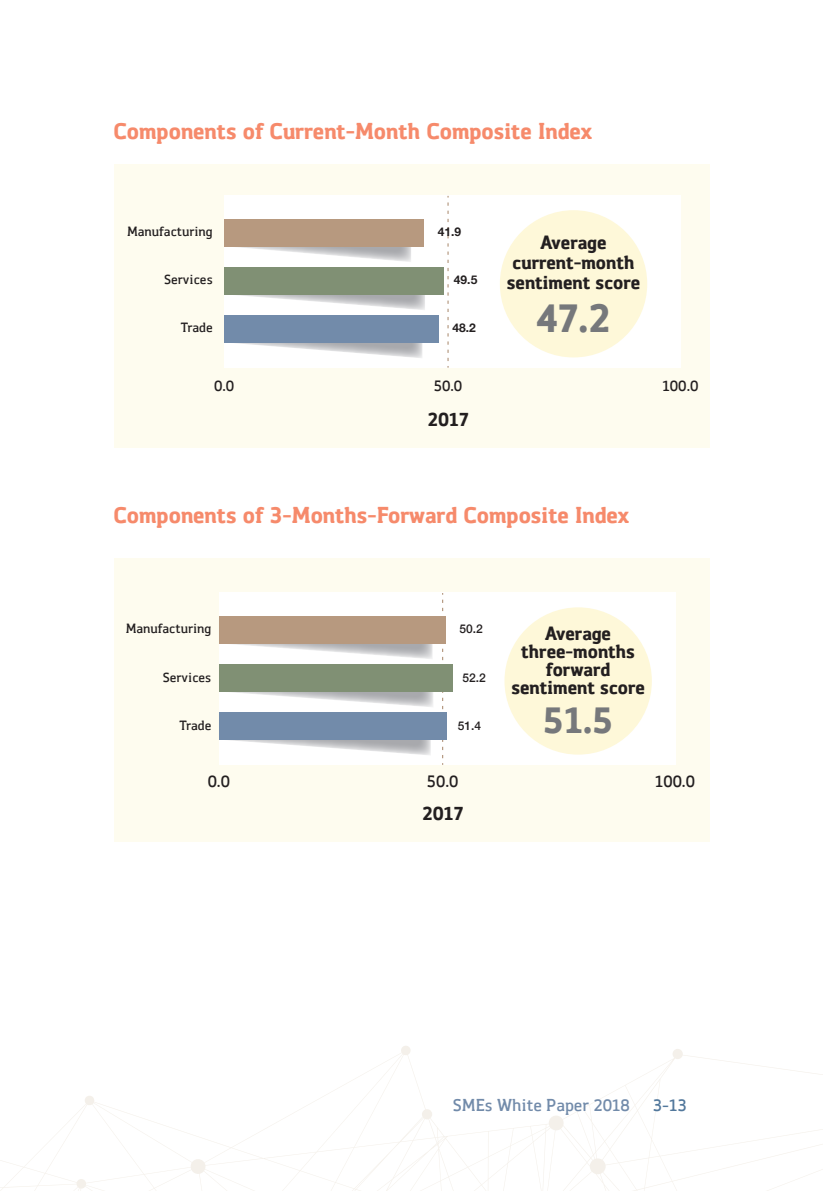
<style>
.page{position:relative;width:823px;height:1191px;background:#fff}
.page>*{position:absolute;margin:0;border:0;box-sizing:border-box;transform-origin:0 0}
.t1{font:700 42px "OSMEP";color:#76787b}
.t2{font:700 39px "OSMEP";color:#76787b}
.Subhead_2_pic{font:700 24px "OSMEP";color:#f68a6b}
.t3{font:700 20px/18px "OSMEP";color:#231f20;text-align:center}
.t4{font:18px "OSMEP";color:#728baa}
.t5{font:18px "OSMEP";color:#52789c}
.t6{font:17.6px "OSMEP";color:#231f20}
.t7{font:16px "OSMEP";color:#231f20}
.t8{font:14px "OSMEP";color:#231f20}
.t9{font:700 12px "Helvetica Neue";color:#231f20}
.t10{font:500 12px "Helvetica Neue";color:#231f20}
</style>
<div class="page">
<svg style="left:0;top:1046px;width:822px;height:145px"></svg>
<div style="left:113px;top:164px;width:596px;height:284px;background:#fefcef"></div>
<div style="left:224px;top:195px;width:456px;height:172px;background:#fff"></div>
<svg style="left:447px;top:196px;width:1px;height:172px"></svg>
<svg style="left:224px;top:219px;width:201px;height:139px"></svg>
<div style="left:224px;top:315px;width:214px;height:27px;background:#728baa"></div>
<div style="left:224px;top:267px;width:220px;height:27px;background:#809074"></div>
<div style="left:224px;top:219px;width:199px;height:27px;background:#b7997f"></div>
<div style="left:499px;top:210px;width:147px;height:147px;background:#fef8d9;border-radius:50%"></div>
<div style="left:113px;top:558px;width:596px;height:284px;background:#fefcef"></div>
<div style="left:219px;top:592px;width:455px;height:172px;background:#fff"></div>
<svg style="left:442px;top:593px;width:1px;height:172px"></svg>
<svg style="left:219px;top:643px;width:214px;height:112px"></svg>
<div style="left:219px;top:712px;width:227px;height:27px;background:#728baa"></div>
<div style="left:219px;top:664px;width:233px;height:27px;background:#809074"></div>
<div style="left:219px;top:616px;width:226px;height:27px;background:#b7997f"></div>
<div style="left:504px;top:607px;width:147px;height:147px;background:#fef8d9;border-radius:50%"></div>
<p class="Subhead_2_pic" style="left:113px;top:115px;width:480px">Components of Current-Month Composite Index</p>
<p class="t8" style="left:127px;top:222px;width:87px">Manufacturing</p>
<p class="t8" style="left:164px;top:270px;width:50px">Services</p>
<p class="t8" style="left:181px;top:319px;width:33px">Trade</p>
<p class="t9" style="left:437px;top:222px;width:25px">41.9</p>
<p class="t9" style="left:453px;top:270px;width:25px">49.5</p>
<p class="t9" style="left:452px;top:319px;width:25px">48.2</p>
<p class="t3" style="left:506px;top:233px;width:135px;line-height:20px">Average current-month sentiment score</p>
<p class="t1" style="left:535px;top:290px;width:76px">47.2</p>
<p class="t7" style="left:214px;top:376px;width:22px">0.0</p>
<p class="t7" style="left:433px;top:376px;width:30px">50.0</p>
<p class="t7" style="left:662px;top:376px;width:38px">100.0</p>
<p class="t3" style="left:427px;top:411px;width:43px">2017</p>
<p class="Subhead_2_pic" style="left:113px;top:499px;width:517px">Components of 3-Months-Forward Composite Index</p>
<p class="t8" style="left:126px;top:619px;width:87px">Manufacturing</p>
<p class="t8" style="left:163px;top:669px;width:50px">Services</p>
<p class="t8" style="left:179px;top:716px;width:33px">Trade</p>
<p class="t10" style="left:459px;top:619px;width:25px">50.2</p>
<p class="t10" style="left:462px;top:668px;width:25px">52.2</p>
<p class="t10" style="left:457px;top:715px;width:25px">51.4</p>
<p class="t3" style="left:511px;top:626px;width:135px">Average three-months forward sentiment score</p>
<p class="t2" style="left:542px;top:694px;width:72px">51.5</p>
<p class="t6" style="left:207px;top:770px;width:24px">0.0</p>
<p class="t6" style="left:426px;top:770px;width:33px">50.0</p>
<p class="t6" style="left:655px;top:770px;width:41px">100.0</p>
<p class="t3" style="left:422px;top:805px;width:43px">2017</p>
<p class="t4" style="left:452px;top:1093px;width:178px">SMEs White Paper 2018</p>
<p class="t5" style="left:652px;top:1093px;width:35px">3-13</p>
</div>
